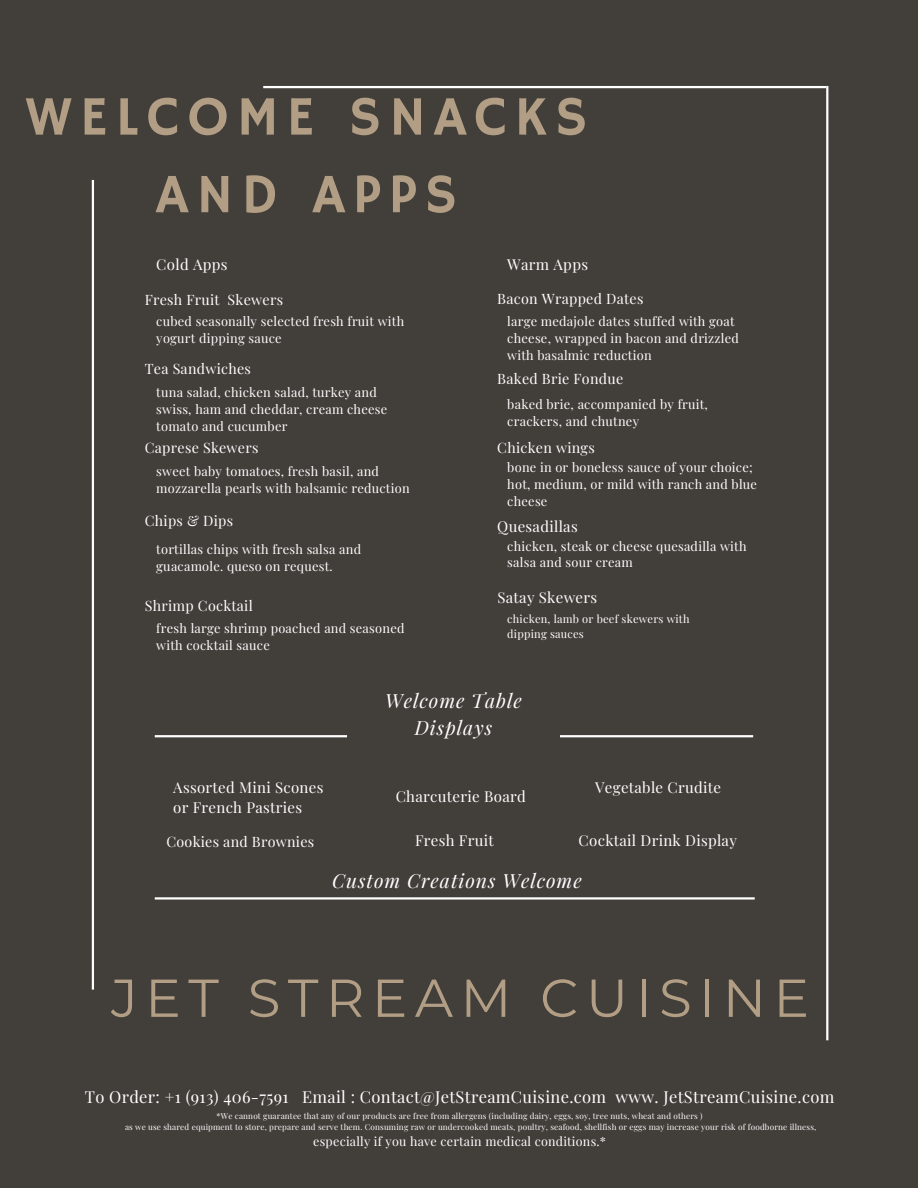
<style>
.page{position:relative;width:918px;height:1188px;background:#423e3a}
.page>*{position:absolute;margin:0;border:0;box-sizing:border-box;transform-origin:0 0}
.t1{font:55.8px/77.7px "Hammersmith One";letter-spacing:.14em;color:#b29e84;text-align:center}
.t2{font:53.25px "Montserrat";letter-spacing:.14em;color:#b29e84}
.t3{font:italic 19.5px/27px "Playfair Display";letter-spacing:.05em;color:#fff;text-align:center}
.t4{font:16.5px "Playfair Display";letter-spacing:.02em;color:#fff}
.t5{font:15px/20.2px "Playfair Display";letter-spacing:.02em;color:#fff}
.t6{font:14.25px "Playfair Display";letter-spacing:.02em;color:#fff}
.t7{font:12.75px/16.8px "Playfair Display";letter-spacing:.02em;color:#fff}
.t8{font:12.45px "Playfair Display";letter-spacing:.02em;color:#fff}
.t9{font:11.1px/14.7px "Playfair Display";letter-spacing:.02em;color:#fff}
.t10{font:8.25px "Playfair Display";letter-spacing:.02em;color:#fff}
</style>
<div class="page">
<hr style="left:263px;top:86px;width:563px;height:2px;background:#fff">
<hr style="left:92px;top:180px;width:2px;height:810px;background:#fff">
<hr style="left:155px;top:735px;width:192px;height:2px;background:#fff">
<hr style="left:560px;top:735px;width:193px;height:2px;background:#fff">
<hr style="left:155px;top:897px;width:600px;height:3px;background:#fff">
<hr style="left:826px;top:86px;width:2px;height:954px;background:#fff">
<h5 class="t1" style="left:25px;top:80px;width:563px">WELCOME SNACKS<br>AND APPS</h5>
<h1 class="t5" style="left:156px;top:254px;width:73px">Cold Apps</h1>
<h3 class="t5" style="left:507px;top:254px;width:82px">Warm Apps</h3>
<h4 class="t6" style="left:145px;top:290px;width:140px">Fresh Fruit Skewers</h4>
<h4 class="t6" style="left:497px;top:289px;width:148px">Bacon Wrapped Dates</h4>
<h4 class="t7" style="left:156px;top:312px;width:249px">cubed seasonally selected fresh fruit with yogurt dipping sauce</h4>
<h5 class="t7" style="left:507px;top:312px;width:233px">large medajole dates stuffed with goat cheese, wrapped in bacon and drizzled with basalmic reduction</h5>
<h5 class="t7" style="left:156px;top:383px;width:232px">tuna salad, chicken salad, turkey and swiss, ham and cheddar, cream cheese tomato and cucumber</h5>
<h5 class="t6" style="left:145px;top:358px;width:108px">Tea Sandwiches</h5>
<h5 class="t6" style="left:497px;top:369px;width:127px">Baked Brie Fondue</h5>
<h4 class="t7" style="left:507px;top:395px;width:202px">baked brie, accompanied by fruit, crackers, and chutney</h4>
<h4 class="t6" style="left:145px;top:437px;width:115px">Caprese Skewers</h4>
<h4 class="t6" style="left:497px;top:437px;width:99px">Chicken wings</h4>
<h3 class="t7" style="left:156px;top:462px;width:255px">sweet baby tomatoes, fresh basil, and mozzarella pearls with balsamic reduction</h3>
<h5 class="t7" style="left:507px;top:459px;width:251px">bone in or boneless sauce of your choice; hot, medium, or mild with ranch and blue cheese</h5>
<h5 class="t7" style="left:507px;top:537px;width:241px">chicken, steak or cheese quesadilla with salsa and sour cream</h5>
<h5 class="t6" style="left:145px;top:511px;width:90px">Chips &amp; Dips</h5>
<p class="t5" style="left:497px;top:516px;width:82px">Quesadillas</p>
<h3 class="t7" style="left:156px;top:540px;width:206px">tortillas chips with fresh salsa and guacamole. queso on request.</h3>
<h4 class="t6" style="left:145px;top:596px;width:110px">Shrimp Cocktail</h4>
<h4 class="t7" style="left:156px;top:619px;width:250px">fresh large shrimp poached and seasoned with cocktail sauce</h4>
<h2 class="t5" style="left:497px;top:586px;width:101px">Satay Skewers</h2>
<h3 class="t9" style="left:507px;top:611px;width:184px">chicken, lamb or beef skewers with dipping sauces</h3>
<h3 class="t3" style="left:385px;top:686px;width:138px">Welcome Table<br>Displays</h3>
<h3 class="t5" style="left:173px;top:777px;width:152px">Assorted Mini Scones or French Pastries</h3>
<h5 class="t6" style="left:166px;top:831px;width:149px">Cookies and Brownies</h5>
<h1 class="t5" style="left:595px;top:777px;width:127px">Vegetable Crudite</h1>
<h3 class="t5" style="left:579px;top:830px;width:160px">Cocktail Drink Display</h3>
<p class="t3" style="left:332px;top:866px;width:251px">Custom Creations Welcome</p>
<h3 class="t5" style="left:396px;top:785px;width:132px">Charcuterie Board</h3>
<h2 class="t5" style="left:415px;top:829px;width:80px">Fresh Fruit</h2>
<h6 class="t2" style="left:111px;top:965px;width:699px">JET STREAM CUISINE</h6>
<p class="t4" style="left:85px;top:1085px;width:751px">To Order: +1 (913) 406-7591 Email : Contact@JetStreamCuisine.com www. JetStreamCuisine.com</p>
<h3 class="t10" style="left:217px;top:1110px;width:488px">*We cannot guarantee that any of our products are free from allergens (including dairy, eggs, soy, tree nuts, wheat and others )</h3>
<h3 class="t10" style="left:125px;top:1122px;width:693px">as we use shared equipment to store, prepare and serve them. Consuming raw or undercooked meats, poultry, seafood, shellfish or eggs may increase your risk of foodborne illness,</h3>
<h4 class="t8" style="left:313px;top:1133px;width:294px">especially if you have certain medical conditions.*</h4>
</div>
